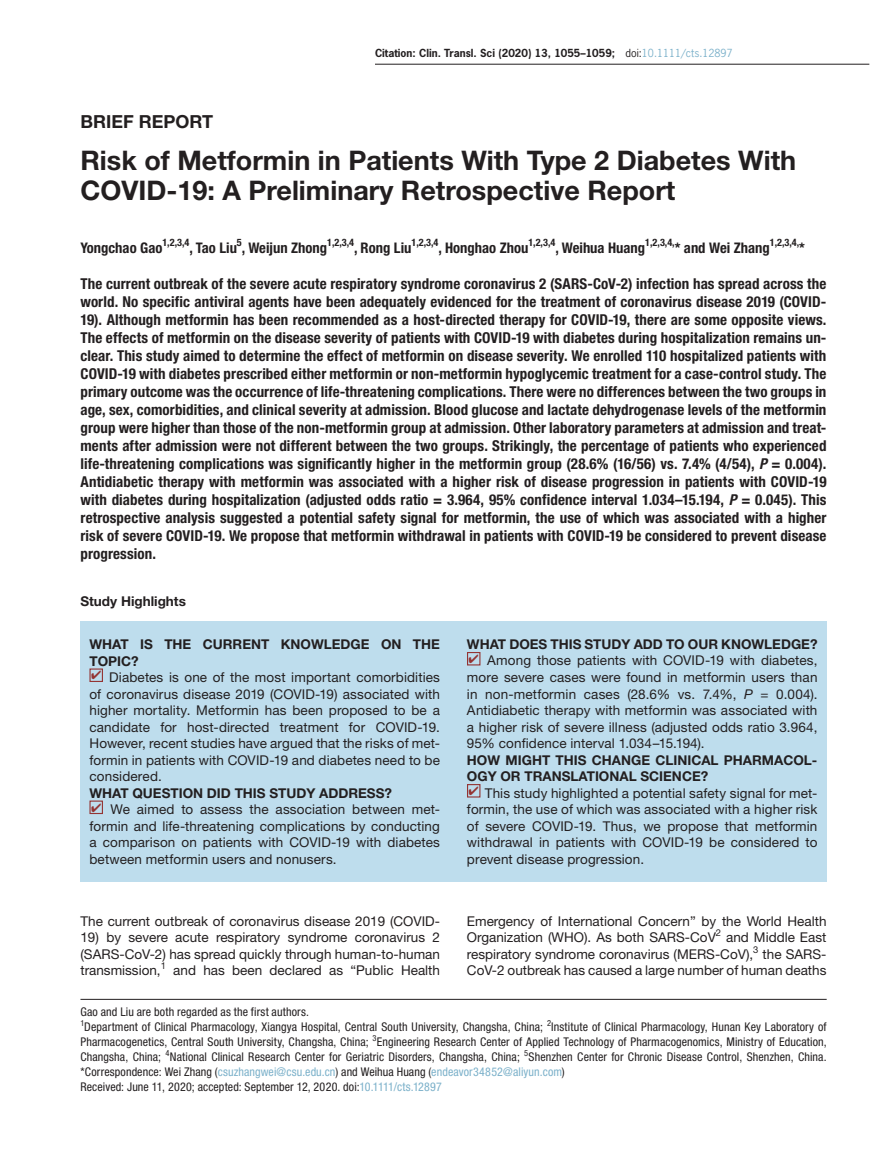
<style>
.page{position:relative;width:891px;height:1175px;background:#fff}
.page>*{position:absolute;margin:0;border:0;box-sizing:border-box;transform-origin:0 0}
.t1{font:700 27px/30px "Helvetica Neue LT Std";color:#231f20}
.t2{font:700 18px "Helvetica Neue LT Std";color:#231f20}
.t3{font:700 condensed 15px/18px "Helvetica Neue LT Std";letter-spacing:.005em;color:#231f20;text-align:justify}
.t4{font:700 condensed 14.7px "Helvetica Neue LT Std";color:#231f20}
.t5{font:13.5px/16.5px "Helvetica Neue LT Std";letter-spacing:.005em;color:#231f20;text-align:justify}
.t6{font:700 13.5px/16.5px "Helvetica Neue LT Std";color:#231f20}
.t7{font:condensed 12px/15px "Helvetica Neue LT Std";letter-spacing:.01em;color:#231f20}
.t8{font:700 10.5px "News Gothic Std";color:#231f20}
.s1{font-weight:400}
.s2{font-weight:400;color:#7cb1ca}
.s3{font-style:italic}
.s4{color:#7cb1ca}
</style>
<div class="page">
<hr style="left:375px;top:64px;width:494px;height:1px;background:#231f20">
<hr style="left:80px;top:999px;width:747px;height:1px;background:#231f20">
<div style="left:80px;top:578px;width:747px;height:304px;background:#bedded"></div>
<div style="left:68px;top:575px;width:771px;height:46px;background:#fff"></div>
<div style="left:89px;top:668px;width:14px;height:14px;border:1px solid #943433"></div>
<div style="left:89px;top:800px;width:14px;height:14px;border:1px solid #943433"></div>
<div style="left:467px;top:652px;width:13px;height:13px;border:1px solid #943433"></div>
<div style="left:467px;top:784px;width:13px;height:13px;border:1px solid #943433"></div>
<p class="t8" style="left:375px;top:46px;width:359px">Citation: Clin. Transl. Sci (2020) 13, 1055–1059; <span class="s1">doi:</span><span class="s2">10.1111/cts.12897</span></p>
<p class="t2" style="left:80px;top:111px;width:134px">BRIEF REPORT</p>
<h1 class="t1" style="left:80px;top:145px;width:717px">Risk of Metformin in Patients With Type 2 Diabetes With<br>COVID-19: A Preliminary Retrospective Report</h1>
<p class="t4" style="left:80px;top:239px;width:726px">Yongchao Gao<sup>1,2,3,4</sup>, Tao Liu<sup>5</sup>, Weijun Zhong<sup>1,2,3,4</sup>, Rong Liu<sup>1,2,3,4</sup>, Honghao Zhou<sup>1,2,3,4</sup>, Weihua Huang<sup>1,2,3,4,</sup>* and Wei Zhang<sup>1,2,3,4,</sup>*</p>
<p class="t3" style="left:80px;top:274px;width:748px">The current outbreak of the severe acute respiratory syndrome coronavirus 2 (SARS-CoV-2) infection has spread across the world. No specific antiviral agents have been adequately evidenced for the treatment of coronavirus disease 2019 (COVID-19). Although metformin has been recommended as a host-directed therapy for COVID-19, there are some opposite views.<br>The effects of metformin on the disease severity of patients with COVID-19 with diabetes during hospitalization remains un&shy;clear. This study aimed to determine the effect of metformin on disease severity. We enrolled 110 hospitalized patients with COVID-19 with diabetes prescribed either metformin or non-metformin hypoglycemic treatment for a case-control study. The primary outcome was the occurrence of life-threatening complications. There were no differences between the two groups in age, sex, comorbidities, and clinical severity at admission. Blood glucose and lactate dehydrogenase levels of the metformin group were higher than those of the non-metformin group at admission. Other laboratory parameters at admission and treat&shy;ments after admission were not different between the two groups. Strikingly, the percentage of patients who experienced life-threatening complications was significantly higher in the metformin group (28.6% (16/56) vs. 7.4% (4/54), <span class="s3">P</span> = 0.004).<br>Antidiabetic therapy with metformin was associated with a higher risk of disease progression in patients with COVID-19 with diabetes during hospitalization (adjusted odds ratio = 3.964, 95% confidence interval 1.034–15.194, <span class="s3">P</span> = 0.045). This retrospective analysis suggested a potential safety signal for metformin, the use of which was associated with a higher risk of severe COVID-19. We propose that metformin withdrawal in patients with COVID-19 be considered to prevent disease progression.</p>
<p class="t6" style="left:80px;top:593px;width:107px">Study Highlights</p>
<p class="t6" style="left:89px;top:635px;width:352px">WHAT IS THE CURRENT KNOWLEDGE ON THE<br>TOPIC?</p>
<p class="t5" style="left:89px;top:668px;width:352px"><sup>✔</sup> Diabetes is one of the most important comorbidities of coronavirus disease 2019 (COVID-19) associated with higher mortality. Metformin has been proposed to be a candidate for host-directed treatment for COVID-19.<br>However, recent studies have argued that the risks of met&shy;formin in patients with COVID-19 and diabetes need to be considered.</p>
<p class="t6" style="left:89px;top:784px;width:304px">WHAT QUESTION DID THIS STUDY ADDRESS?</p>
<p class="t5" style="left:89px;top:800px;width:352px"><sup>✔</sup> We aimed to assess the association between met&shy;formin and life-threatening complications by conducting a comparison on patients with COVID-19 with diabetes between metformin users and nonusers.</p>
<p class="t5" style="left:80px;top:912px;width:361px">The current outbreak of coronavirus disease 2019 (COVID-</p>
<p class="t5" style="left:80px;top:929px;width:361px">19) by severe acute respiratory syndrome coronavirus 2 (SARS-CoV-2) has spread quickly through human-to-human transmission,<sup>1</sup> and has been declared as “Public Health</p>
<p class="t6" style="left:467px;top:635px;width:352px">WHAT DOES THIS STUDY ADD TO OUR KNOWLEDGE?</p>
<p class="t5" style="left:467px;top:652px;width:352px"><sup>✔</sup> Among those patients with COVID-19 with diabetes, more severe cases were found in metformin users than in non-metformin cases (28.6% vs. 7.4%, <span class="s3">P</span> = 0.004).<br>Antidiabetic therapy with metformin was associated with a higher risk of severe illness (adjusted odds ratio 3.964, 95% confidence interval 1.034–15.194).</p>
<p class="t6" style="left:467px;top:751px;width:352px">HOW MIGHT THIS CHANGE CLINICAL PHARMACOL-<br>OGY OR TRANSLATIONAL SCIENCE?</p>
<p class="t5" style="left:467px;top:784px;width:352px"><sup>✔</sup> This study highlighted a potential safety signal for met&shy;formin, the use of which was associated with a higher risk of severe COVID-19. Thus, we propose that metformin withdrawal in patients with COVID-19 be considered to prevent disease progression.</p>
<p class="t5" style="left:467px;top:912px;width:361px">Emergency of International Concern” by the World Health Organization (WHO). As both SARS-CoV<sup>2</sup> and Middle East respiratory syndrome coronavirus (MERS-CoV),<sup>3</sup> the SARS-CoV-2 outbreak has caused a large number of human deaths</p>
<p class="t7" style="left:80px;top:1004px;width:230px">Gao and Liu are both regarded as the first authors.</p>
<p class="t7" style="left:80px;top:1019px;width:748px"><sup>1</sup>Department of Clinical Pharmacology, Xiangya Hospital, Central South University, Changsha, China; <sup>2</sup>Institute of Clinical Pharmacology, Hunan Key Laboratory of Pharmacogenetics, Central South University, Changsha, China; <sup>3</sup>Engineering Research Center of Applied Technology of Pharmacogenomics, Ministry of Education, Changsha, China; <sup>4</sup>National Clinical Research Center for Geriatric Disorders, Changsha, China; <sup>5</sup>Shenzhen Center for Chronic Disease Control, Shenzhen, China. *Correspondence: Wei Zhang (<span class="s4">csuzhangwei@csu.edu.cn</span>) and Weihua Huang (<span class="s4">endeavor34852@aliyun.com</span>)<br>Received: June 11, 2020; accepted: September 12, 2020. doi:<span class="s4">10.1111/cts.12897</span></p>
</div>
